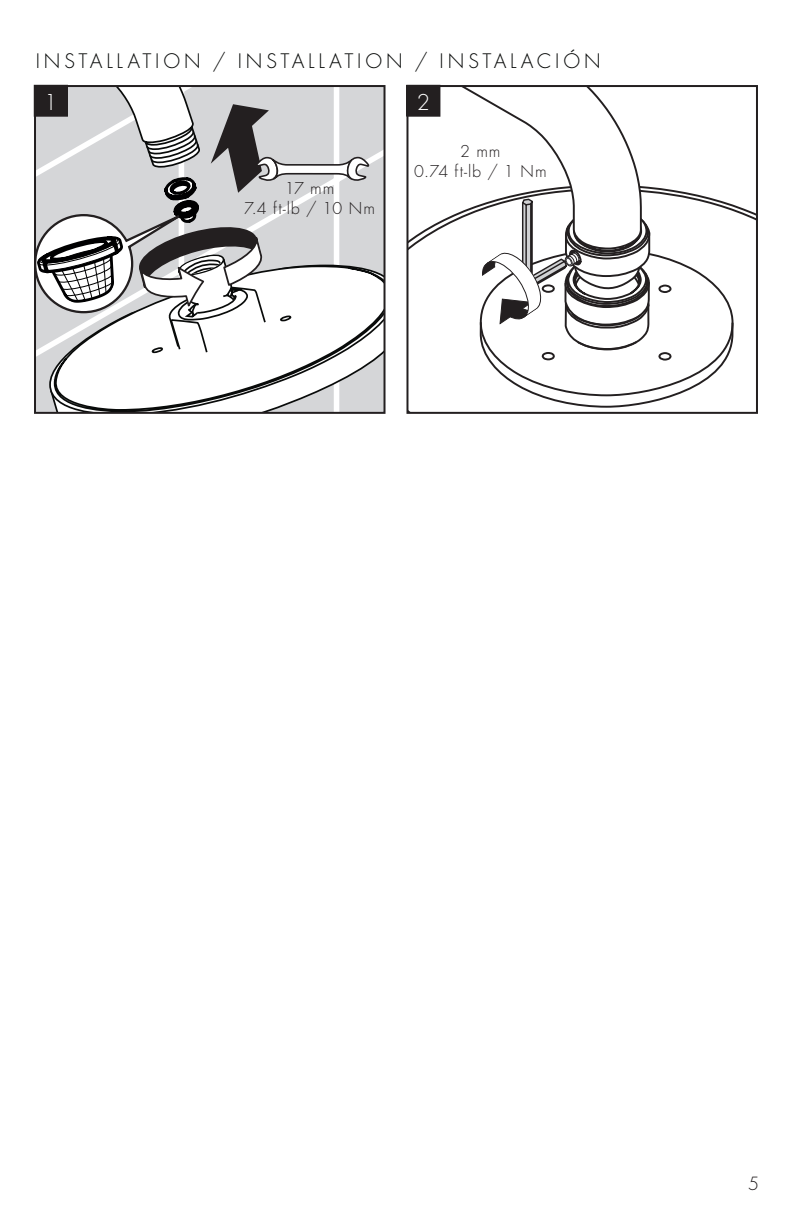
<style>
.page{position:relative;width:792px;height:1224px;background:#fff}
.page>*{position:absolute;margin:0;border:0;box-sizing:border-box;transform-origin:0 0}
.t1{font:300 24px "Futura TOT";color:#fff}
.t2{font:300 22px "Futura TOT";letter-spacing:.15em;color:#090b0a}
.t3{font:300 20px "Futura TOT";color:#231f20}
.t4{font:300 18px/20px "Futura TOT";letter-spacing:.05em;color:#231f20;text-align:center}
</style>
<div class="page">
<div style="left:37px;top:88px;width:346px;height:323px;background:#d5d6d8"></div>
<svg style="left:52px;top:265px;width:331px;height:146px"></svg>
<div style="left:34px;top:85px;width:352px;height:329px;border:2px solid #231f20"></div>
<svg style="left:541px;top:397px;width:130px;height:11px"></svg>
<div style="left:406px;top:85px;width:352px;height:329px;border:2px solid #231f20"></div>
<div style="left:34px;top:85px;width:34px;height:31px;border:1px solid #231f20"></div>
<div style="left:406px;top:85px;width:34px;height:31px;border:1px solid #231f20"></div>
<svg style="left:407px;top:86px;width:327px;height:311px"></svg>
<svg style="left:33px;top:86px;width:336px;height:295px"></svg>
<p class="t2" style="left:35px;top:48px;width:567px">INSTALLATION / INSTALLATION / INSTALACIÓN</p>
<p class="t1" style="left:44px;top:88px;width:15px">1</p>
<p class="t1" style="left:417px;top:88px;width:15px">2</p>
<p class="t4" style="left:244px;top:178px;width:133px">17 mm<br>7.4 ft-lb / 10 Nm</p>
<p class="t4" style="left:414px;top:141px;width:134px">2 mm<br>0.74 ft-lb / 1 Nm</p>
<p class="t3" style="left:748px;top:1172px;width:12px">5</p>
</div>
